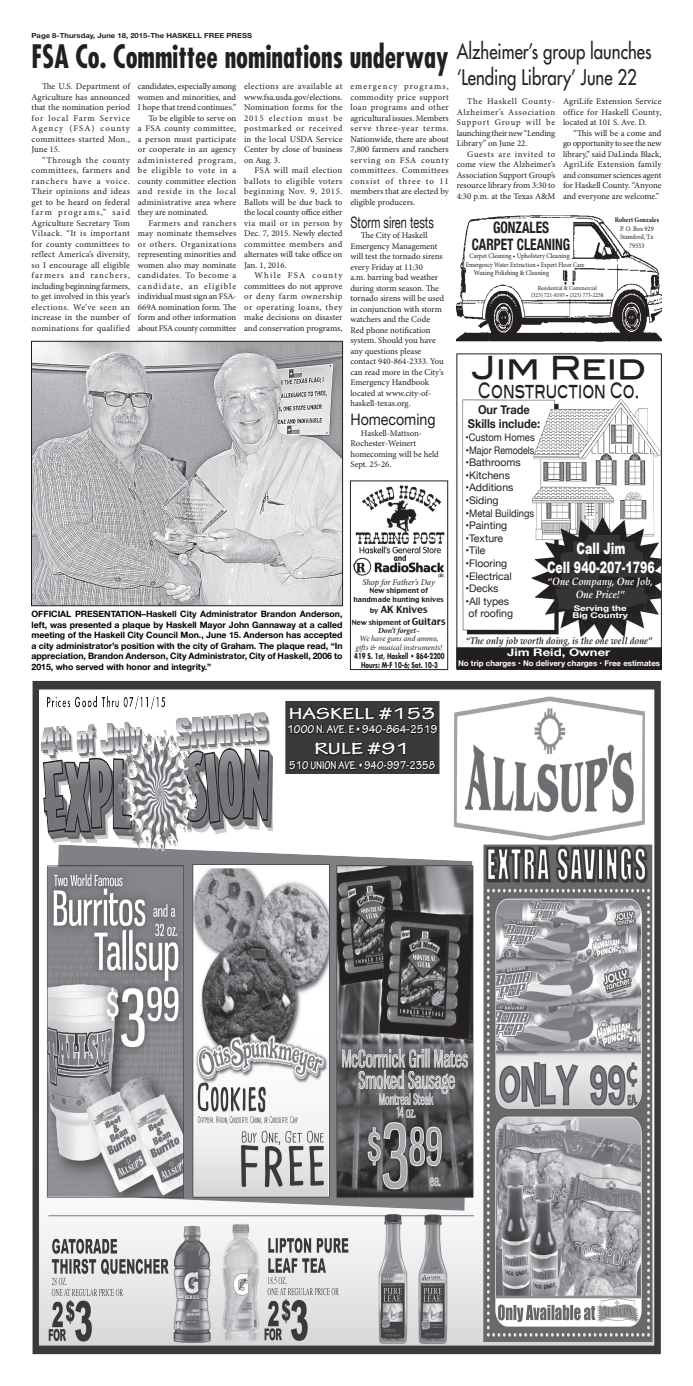
<style>
.page{position:relative;width:693px;height:1386px;background:#fff}
.page>*{position:absolute;margin:0;border:0;box-sizing:border-box;transform-origin:0 0}
.t1{font:700 condensed 31.5px "Futura Std";color:#231f20;scale:.87 1}
.t2{font:31.5px "Blair Md ITCTT Medium";color:#231f20}
.t3{font:500 21px/25.2px "Futura Std";color:#231f20;scale:.8 1}
.t4{font:21px "Blair Md ITCTT Medium";color:#231f20;scale:.6 1}
.t5{font:700 17.5px "Tekton Pro";color:#fffdfd;scale:1.25 1}
.t6{font:900 15.75px/18.9px "Arial";color:#fff;text-align:center;scale:.7 1}
.t7{font:700 condensed 15.75px/17.5px "Helvetica Neue";color:#231f20;text-align:center;scale:.85 1}
.t8{font:15.75px "Helvetica Neue";color:#231f20;scale:.7 1}
.t9{font:15.75px "Helvetica Neue";color:#231f20;scale:.9 1}
.t10{font:700 12.25px "Tekton Pro";color:#fffdfd;scale:.8 1}
.t11{font:700 12.25px "Tekton Pro";color:#fffdfd;scale:.85 1}
.t12{font:700 12.25px/14.7px "Helvetica Neue";color:#231f20;text-align:center;scale:.9 1}
.t13{font:10.5px/12.6px "Helvetica Neue";color:#231f20}
.t14{font:italic 700 10.5px/12.6px "Palatino";color:#fff;text-align:center;scale:.9 1}
.t15{font:700 10.5px "Helvetica Neue";color:#fff;scale:1.25 1}
.t16{font:10.5px "Helvetica Neue";color:#231f20;scale:.9 1}
.t17{font:italic 700 9.62px "Palatino";color:#231f20;scale:.9 1}
.t18{font:9.62px "Charcoal CY";color:#231f20}
.Body_text{font:8.75px/10.5px "Minion Pro";color:#231f20;text-align:justify}
.cutline{font:700 8.75px/10.5px "Helvetica Neue";color:#000;text-align:justify}
.t19{font:italic 8.75px "Minion Pro";letter-spacing:-.01em;color:#231f20}
.t20{font:italic 7.88px/8.6px "Minion Pro";letter-spacing:-.01em;color:#231f20;text-align:center}
.t21{font:700 7.88px/8.8px "Futura Std";color:#231f20;text-align:center;scale:.7 1}
.t22{font:700 7.88px "Helvetica Neue";color:#fff}
.t23{font:700 7.88px/7px "Helvetica Neue";color:#fff;scale:1.25 1}
.t24{font:7px/8.4px "Minion Pro";color:#231f20;text-align:center;scale:.91 1}
.t25{font:7px/8.4px "Charcoal CY";color:#231f20;text-align:center}
.t26{font:700 7px "Helvetica Neue";color:#231f20;scale:1.1 1}
.t27{font:7px "Minion Pro";color:#231f20;scale:.87 1}
.t28{font:6.12px/7.4px "Minion Pro";color:#231f20;text-align:center;scale:.91 1}
.s1{font-weight:700}
.s2{font-size:7px}
.s3{font-size:9.62px}
</style>
<div class="page">
<img style="left:462px;top:400px;width:198px;height:240px">
<div style="left:456px;top:353px;width:206px;height:315px;border:1px solid #231f20"></div>
<div style="left:457px;top:648px;width:204px;height:21px;background:#231f20"></div>
<div style="left:456px;top:647px;width:206px;height:23px;border:1px solid #231f20"></div>
<img style="left:457px;top:216px;width:205px;height:125px">
<img style="left:32px;top:681px;width:629px;height:674px">
<svg style="left:286px;top:705px;width:153px;height:106px"></svg>
<img style="left:353px;top:485px;width:92px;height:93px">
<div style="left:350px;top:480px;width:98px;height:190px;border:1px solid #231f20"></div>
<img style="left:33px;top:343px;width:308px;height:261px">
<div style="left:31px;top:341px;width:312px;height:265px;border:1px solid #231f20"></div>
<p class="t26" style="left:32px;top:30px;width:202px">Page 8‑Thursday, June 18, 2015‑The HASKELL FREE PRESS</p>
<p class="t1" style="left:32px;top:37px;width:481px">FSA Co. Committee nominations underway</p>
<p class="t3" style="left:457px;top:39px;width:245px">Alzheimer’s group launches ‘Lending Library’ June 22</p>
<p class="Body_text" style="left:457px;top:96px;width:100px;text-indent:10px">The Haskell County-Alzheimer’s Association Support Group will be launching their new “Lending Library” on June 22.</p>
<p class="Body_text" style="left:457px;top:149px;width:100px;text-indent:10px">Guests are invited to come view the Alzheimer’s Association Support Group’s resource library from 3:30 to 4:30 p.m. at the Texas A&amp;M</p>
<p class="Body_text" style="left:32px;top:81px;width:100px;text-indent:10px">The U.S. Department of Agriculture has announced that the nomination period for local Farm Service Agency (FSA) county committees started Mon., June 15.</p>
<p class="Body_text" style="left:32px;top:155px;width:100px;text-indent:10px">“Through the county committees, farmers and ranchers have a voice.<br>Their opinions and ideas get to be heard on federal farm programs,” said Agriculture Secretary Tom Vilsack. “It is important for county committees to reflect America’s diversity, so I encourage all eligible farmers and ranchers, including beginning farmers, to get involved in this year’s elections. We’ve seen an increase in the number of nominations for qualified</p>
<p class="Body_text" style="left:138px;top:81px;width:100px">candidates, especially among women and minorities, and I hope that trend continues.”</p>
<p class="Body_text" style="left:138px;top:113px;width:100px;text-indent:10px">To be eligible to serve on a FSA county committee, a person must participate or cooperate in an agency administered program, be eligible to vote in a county committee election and reside in the local administrative area where they are nominated.</p>
<p class="Body_text" style="left:138px;top:218px;width:100px;text-indent:10px">Farmers and ranchers may nominate themselves or others. Organizations representing minorities and women also may nominate candidates. To become a candidate, an eligible individual must sign an FSA-669A nomination form. The form and other information about FSA county committee</p>
<p class="Body_text" style="left:244px;top:81px;width:100px">elections are available at www.fsa.usda.gov/elections.<br>Nomination forms for the 2015 election must be postmarked or received in the local USDA Service Center by close of business on Aug. 3.</p>
<p class="Body_text" style="left:244px;top:165px;width:100px;text-indent:10px">FSA will mail election ballots to eligible voters beginning Nov. 9, 2015.<br>Ballots will be due back to the local county office either via mail or in person by Dec. 7, 2015. Newly elected committee members and alternates will take office on Jan. 1, 2016.</p>
<p class="Body_text" style="left:244px;top:270px;width:100px;text-indent:10px">While FSA county committees do not approve or deny farm ownership or operating loans, they make decisions on disaster and conservation programs,</p>
<p class="Body_text" style="left:350px;top:81px;width:100px">emergency programs, commodity price support loan programs and other agricultural issues. Members serve three-year terms.<br>Nationwide, there are about 7,800 farmers and ranchers serving on FSA county committees. Committees consist of three to 11 members that are elected by eligible producers.</p>
<p class="t8" style="left:350px;top:211px;width:121px">Storm siren tests</p>
<p class="Body_text" style="left:350px;top:230px;width:95px;text-align:left;text-indent:10px">The City of Haskell<br>Emergency Management will test the tornado sirens every Friday at 11:30<br>a.m. barring bad weather during storm season. The tornado sirens will be used in conjunction with storm watchers and the Code<br>Red phone notification system. Should you have any questions please contact 940-864-2333. You can read more in the City’s<br>Emergency Handbook located at www.city-of&shy;haskell-texas.org.</p>
<p class="t9" style="left:350px;top:408px;width:96px">Homecoming</p>
<p class="Body_text" style="left:350px;top:428px;width:90px;text-align:left;text-indent:10px">Haskell-Mattson-<br>Rochester-Weinert homecoming will be held<br>Sept. 25-26.</p>
<p class="Body_text" style="left:563px;top:96px;width:100px">AgriLife Extension Service office for Haskell County, located at 101 S. Ave. D.</p>
<p class="Body_text" style="left:563px;top:128px;width:100px;text-indent:10px">“This will be a come and go opportunity to see the new library,” said DaLinda Black, AgriLife Extension family and consumer sciences agent for Haskell County. “Anyone and everyone are welcome.”</p>
<p class="t24" style="left:615px;top:216px;width:50px"><span class="s1">Robert Gonzales<br></span>P. O. Box 929<br>Stamford, Tx<br>79553</p>
<p class="t7" style="left:472px;top:217px;width:118px">GONZALES<br>CARPET CLEANING</p>
<p class="t24" style="left:469px;top:252px;width:112px">Carpet Cleaning • Upholstery Cleaning</p>
<p class="t27" style="left:466px;top:260px;width:138px">Emergency Water Extraction • Expert Floor Care</p>
<p class="t24" style="left:474px;top:269px;width:84px">Waxing Polishing &amp; Cleaning</p>
<p class="t28" style="left:531px;top:284px;width:81px">Residential &amp; Commercial (325) 721-8195 • (325) 773-2258</p>
<p class="t2" style="left:471px;top:342px;width:177px">Jim Reid</p>
<p class="t4" style="left:478px;top:373px;width:270px">Construction Co.</p>
<p class="t12" style="left:468px;top:402px;width:82px">Our Trade<br>Skills include:</p>
<p class="t16" style="left:465px;top:430px;width:79px">•Custom Homes</p>
<p class="t13" style="left:465px;top:444px;width:70px">•Major Remodels</p>
<p class="t13" style="left:465px;top:457px;width:57px">•Bathrooms</p>
<p class="t13" style="left:465px;top:469px;width:46px">•Kitchens</p>
<p class="t13" style="left:465px;top:482px;width:50px">•Additions</p>
<p class="t13" style="left:465px;top:495px;width:35px">•Siding</p>
<p class="t13" style="left:465px;top:507px;width:70px">•Metal Buildings</p>
<p class="t13" style="left:465px;top:520px;width:43px">•Painting</p>
<p class="t13" style="left:465px;top:532px;width:39px">•Texture</p>
<p class="t13" style="left:465px;top:545px;width:22px">•Tile</p>
<p class="t13" style="left:465px;top:558px;width:43px">•Flooring</p>
<p class="t13" style="left:465px;top:570px;width:48px">•Electrical</p>
<p class="t13" style="left:465px;top:583px;width:35px">•Decks</p>
<p class="t13" style="left:465px;top:595px;width:49px">•All types of roofing</p>
<p class="t6" style="left:547px;top:538px;width:156px">Call Jim<br>Cell 940-207-1796</p>
<p class="t14" style="left:547px;top:575px;width:119px">“One Company, One Job,<br>One Price!”</p>
<p class="t19" style="left:362px;top:576px;width:74px">Shop for Father’s Day</p>
<p class="t25" style="left:353px;top:586px;width:92px">New shipment of handmade hunting knives</p>
<p class="t18" style="left:370px;top:604px;width:59px"><span class="s2">by</span> AK Knives</p>
<p class="t25" style="left:352px;top:618px;width:95px">New shipment of <span class="s3">Guitars</span></p>
<p class="t23" style="left:572px;top:605px;width:46px">Serving the<br>Big Country</p>
<p class="cutline" style="left:32px;top:609px;width:313px">OFFICIAL PRESENTATION–Haskell City Administrator Brandon Anderson, left, was presented a plaque by Haskell Mayor John Gannaway at a called meeting of the Haskell City Council Mon., June 15. Anderson has accepted a city administrator’s position with the city of Graham. The plaque read, “In appreciation, Brandon Anderson, City Administrator, City of Haskell, 2006 to 2015, who served with honor and integrity.”</p>
<p class="t20" style="left:356px;top:626px;width:88px"><span class="s1">Don’t forget–<br></span>We have guns and ammo, gifts &amp; musical instruments!</p>
<p class="t17" style="left:466px;top:633px;width:209px">“The only job worth doing, is the one well done”</p>
<p class="t22" style="left:458px;top:658px;width:203px">No trip charges • No delivery charges • Free estimates</p>
<p class="t15" style="left:507px;top:644px;width:84px">Jim Reid, Owner</p>
<p class="t21" style="left:354px;top:652px;width:131px">419 S. 1st, Haskell • 864-2200<br>Hours: M-F 10-6; Sat. 10-3</p>
<p class="t5" style="left:289px;top:703px;width:119px">HASKELL #153</p>
<p class="t11" style="left:287px;top:722px;width:178px">1000 N. AVE. E • 940-864-2519</p>
<p class="t5" style="left:315px;top:739px;width:78px">RULE #91</p>
<p class="t10" style="left:289px;top:758px;width:184px">510 UNION AVE. • 940-997-2358</p>
</div>
